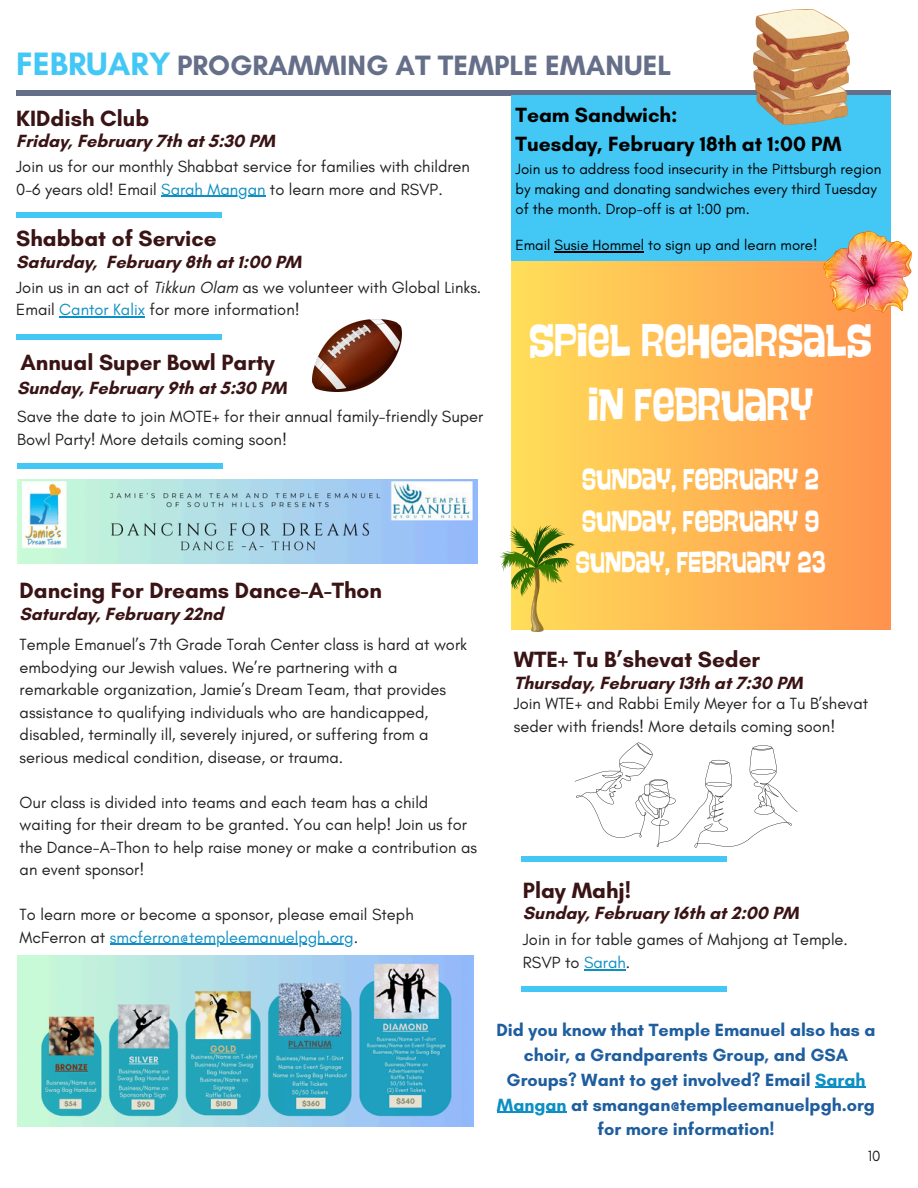
<style>
.page{position:relative;width:918px;height:1188px;background:#fff}
.page>*{position:absolute;margin:0;border:0;box-sizing:border-box;transform-origin:0 0}
.t1{font:46.5px/64.2px "Swung Note";color:#fff;text-align:center}
.t2{font:700 33px "Glacial Indifference";color:#43c8f5}
.t3{font:30px/41.7px "Swung Note";color:#fff}
.t4{font:700 28.5px "Glacial Indifference";color:#666f89}
.t5{font:700 22.5px "Glacial Indifference";color:#3a1415}
.t6{font:700 21px "Glacial Indifference";color:#000}
.t7{font:700 18px "Glacial Indifference";color:#3a1415}
.t8{font:700 18px/24.8px "Glacial Indifference";color:#1f5e9e;text-align:center}
.t9{font:16.5px/22.5px "Glacial Indifference";color:#231f20}
.t10{font:15px/20.2px "Glacial Indifference";color:#000}
.t11{font:15px "Glacial Indifference";color:#231f20}
.s1{color:#0c8fc4}
.s2{font-style:italic}
</style>
<div class="page">
<div style="left:16px;top:90px;width:874px;height:5px;background:#666f89"></div>
<div style="left:511px;top:95px;width:379px;height:166px;background:#43c8f5"></div>
<hr style="left:555px;top:251px;width:89px;height:2px;background:#000">
<div style="left:16px;top:334px;width:205px;height:5px;background:#43c8f5"></div>
<div style="left:16px;top:213px;width:205px;height:5px;background:#43c8f5"></div>
<div style="left:17px;top:463px;width:206px;height:6px;background:#43c8f5"></div>
<div style="left:511px;top:261px;width:379px;height:368px;background:linear-gradient(to right,#ffde59,#ff924d)"></div>
<img style="left:754px;top:10px;width:96px;height:114px">
<img style="left:313px;top:319px;width:89px;height:72px">
<div style="left:522px;top:856px;width:205px;height:6px;background:#43c8f5"></div>
<div style="left:522px;top:987px;width:205px;height:5px;background:#43c8f5"></div>
<hr style="left:584px;top:969px;width:42px;height:1px;background:#0c8fc4">
<img style="left:824px;top:232px;width:88px;height:81px">
<svg style="left:575px;top:743px;width:223px;height:105px"></svg>
<img style="left:499px;top:525px;width:76px;height:106px">
<hr style="left:161px;top:196px;width:104px;height:1px;background:#0c8fc4">
<hr style="left:59px;top:316px;width:86px;height:2px;background:#0c8fc4">
<img style="left:17px;top:480px;width:461px;height:83px">
<img style="left:17px;top:956px;width:457px;height:171px">
<hr style="left:110px;top:944px;width:244px;height:1px;background:#0c8fc4">
<hr style="left:815px;top:1087px;width:50px;height:1px;background:#0c8fc4">
<hr style="left:497px;top:1112px;width:70px;height:1px;background:#0c8fc4">
<p class="t2" style="left:16px;top:43px;width:156px">FEBRUARY</p>
<p class="t4" style="left:177px;top:48px;width:496px">PROGRAMMING AT TEMPLE EMANUEL</p>
<h5 class="t5" style="left:16px;top:104px;width:135px">KIDdish Club</h5>
<h6 class="t7" style="left:16px;top:130px;width:260px">Friday, February 7th at 5:30 PM</h6>
<p class="t9" style="left:16px;top:155px;width:455px">Join us for our monthly Shabbat service for families with children<br>0-6 years old! Email <span class="s1">Sarah Mangan</span> to learn more and RSVP.</p>
<h1 class="t5" style="left:16px;top:225px;width:202px">Shabbat of Service</h1>
<h3 class="t7" style="left:16px;top:251px;width:286px">Saturday, February 8th at 1:00 PM</h3>
<p class="t9" style="left:16px;top:276px;width:467px">Join us in an act of <span class="s2">Tikkun Olam</span> as we volunteer with Global Links.<br>Email <span class="s1">Cantor Kalix</span> for more information!</p>
<h5 class="t5" style="left:20px;top:348px;width:256px">Annual Super Bowl Party</h5>
<h6 class="t7" style="left:17px;top:377px;width:271px">Sunday, February 9th at 5:30 PM</h6>
<p class="t9" style="left:17px;top:405px;width:468px">Save the date to join MOTE+ for their annual family-friendly Super<br>Bowl Party! More details coming soon!</p>
<p class="t5" style="left:20px;top:577px;width:364px">Dancing For Dreams Dance-A-Thon</p>
<p class="t7" style="left:19px;top:603px;width:205px">Saturday, February 22nd</p>
<h5 class="t9" style="left:20px;top:633px;width:449px">Temple Emanuel’s 7th Grade Torah Center class is hard at work embodying our Jewish values. We’re partnering with a remarkable organization, Jamie’s Dream Team, that provides assistance to qualifying individuals who are handicapped, disabled, terminally ill, severely injured, or suffering from a serious medical condition, disease, or trauma.</h5>
<h6 class="t9" style="left:20px;top:791px;width:459px">Our class is divided into teams and each team has a child waiting for their dream to be granted. You can help! Join us for the Dance-A-Thon to help raise money or make a contribution as an event sponsor!</h6>
<p class="t9" style="left:20px;top:903px;width:396px">To learn more or become a sponsor, please email Steph<br>McFerron at <span class="s1">smcferron@templeemanuelpgh.org</span>.</p>
<p class="t6" style="left:516px;top:102px;width:164px">Team Sandwich:</p>
<h2 class="t6" style="left:516px;top:131px;width:328px">Tuesday, February 18th at 1:00 PM</h2>
<h4 class="t10" style="left:516px;top:158px;width:367px">Join us to address food insecurity in the Pittsburgh region by making and donating sandwiches every third Tuesday of the month. Drop-off is at 1:00 pm.</h4>
<p class="t10" style="left:516px;top:235px;width:304px">Email Susie Hommel to sign up and learn more!</p>
<p class="t1" style="left:529px;top:307px;width:345px">SPIEL REHEARSALS<br>IN FEBRUARY</p>
<p class="t3" style="left:576px;top:457px;width:251px">SUNDAY, FEBRUARY 2<br>SUNDAY, FEBRUARY 9<br>SUNDAY, FEBRUARY 23</p>
<p class="t5" style="left:514px;top:646px;width:248px">WTE+ Tu B’shevat Seder</p>
<h5 class="t7" style="left:514px;top:672px;width:290px">Thursday, February 13th at 7:30 PM</h5>
<h6 class="t9" style="left:514px;top:692px;width:356px">Join WTE+ and Rabbi Emily Meyer for a Tu B’shevat seder with friends! More details coming soon!</h6>
<p class="t5" style="left:523px;top:876px;width:110px">Play Mahj!</p>
<h5 class="t7" style="left:523px;top:902px;width:277px">Sunday, February 16th at 2:00 PM</h5>
<h6 class="t9" style="left:523px;top:928px;width:327px">Join in for table games of Mahjong at Temple.</h6>
<p class="t9" style="left:523px;top:951px;width:109px">RSVP to <span class="s1">Sarah</span>.</p>
<h5 class="t8" style="left:496px;top:1018px;width:380px">Did you know that Temple Emanuel also has a choir, a Grandparents Group, and GSA<br>Groups? Want to get involved? Email <span class="s1">Sarah</span></h5>
<h6 class="t8" style="left:497px;top:1092px;width:380px"><span class="s1">Mangan</span> at smangan@templeemanuelpgh.org for more information!</h6>
<p class="t11" style="left:868px;top:1146px;width:14px">10</p>
</div>
